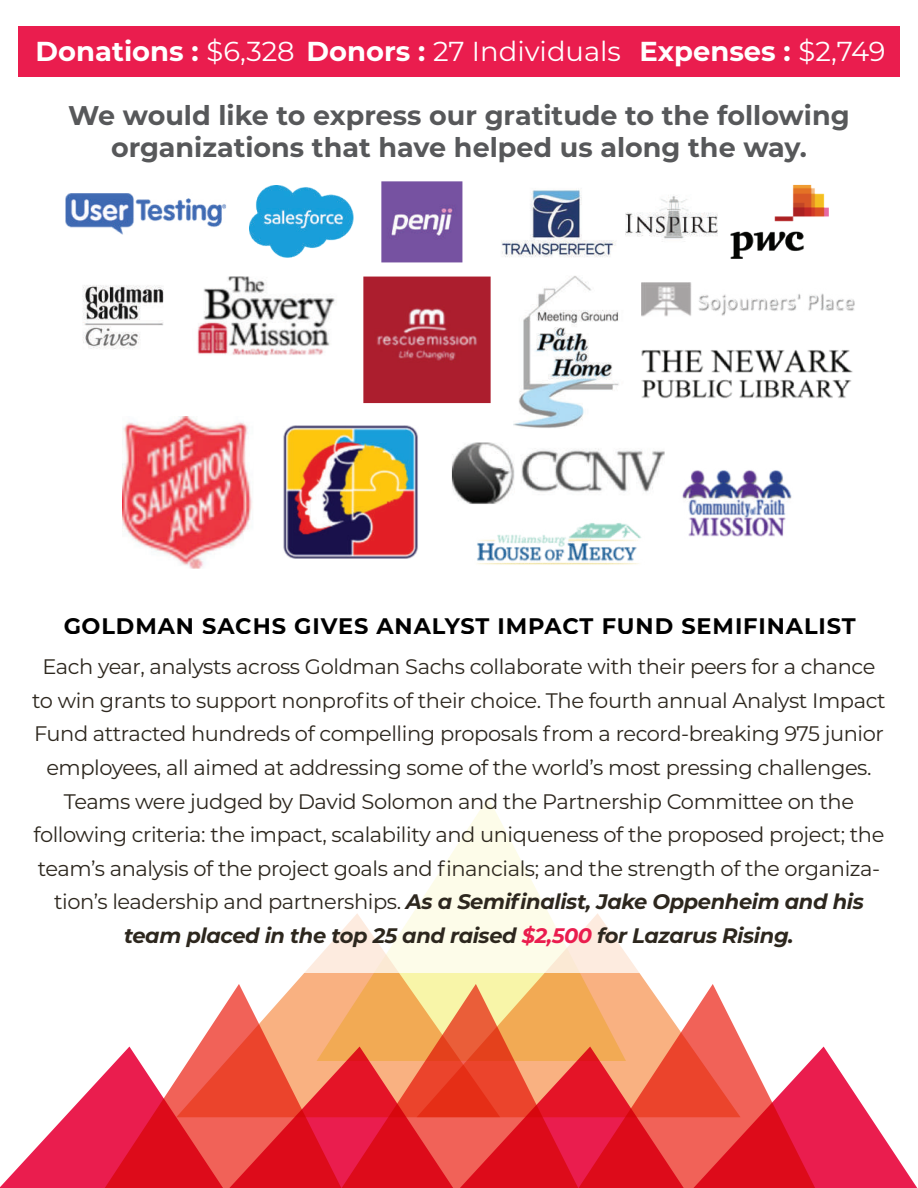
<style>
.page{position:relative;width:918px;height:1188px;background:#fff}
.page>*{position:absolute;margin:0;border:0;box-sizing:border-box;transform-origin:0 0}
.t1{font:700 27.45px "Montserrat";color:#fff}
.t2{font:700 27px/32.4px "Montserrat";color:#57585a;text-align:center}
.t3{font:700 22.5px "Montserrat";letter-spacing:.04em;color:#000}
.t4{font:21px/33.6px "Montserrat";letter-spacing:-.02em;color:#2d271e;text-align:center}
.s1{font-weight:400}
.s2{font-weight:700;font-style:italic}
.s3{font-weight:700;font-style:italic;color:#ea1d4e}
</style>
<div class="page">
<svg style="left:294px;top:973px;width:123px;height:74px"></svg>
<svg style="left:417px;top:973px;width:230px;height:74px;background:#f7d48d"></svg>
<svg style="left:129px;top:984px;width:212px;height:204px"></svg>
<svg style="left:342px;top:984px;width:236px;height:204px;background:#f1a65f"></svg>
<svg style="left:579px;top:984px;width:166px;height:204px"></svg>
<svg style="left:0;top:1047px;width:223px;height:141px"></svg>
<svg style="left:229px;top:1047px;width:224px;height:141px;background:#e83e39"></svg>
<svg style="left:460px;top:1047px;width:224px;height:141px;background:#e83d38"></svg>
<svg style="left:693px;top:1047px;width:224px;height:141px"></svg>
<div style="left:18px;top:26px;width:882px;height:51px;background:#ea1d4e"></div>
<img style="left:65px;top:194px;width:162px;height:40px">
<img style="left:250px;top:186px;width:103px;height:72px">
<img style="left:381px;top:182px;width:81px;height:80px">
<img style="left:501px;top:190px;width:115px;height:67px">
<img style="left:731px;top:184px;width:98px;height:75px">
<img style="left:82px;top:285px;width:82px;height:64px">
<img style="left:363px;top:277px;width:127px;height:127px">
<img style="left:514px;top:276px;width:105px;height:152px">
<img style="left:641px;top:282px;width:214px;height:34px">
<img style="left:641px;top:350px;width:212px;height:49px">
<img style="left:197px;top:277px;width:138px;height:78px">
<img style="left:122px;top:416px;width:130px;height:153px">
<img style="left:283px;top:426px;width:135px;height:133px">
<img style="left:451px;top:443px;width:214px;height:61px">
<img style="left:477px;top:523px;width:165px;height:42px">
<img style="left:682px;top:470px;width:110px;height:67px">
<img style="left:626px;top:196px;width:92px;height:46px">
<h1 class="t1" style="left:36px;top:32px;width:851px">Donations : <span class="s1">$6,328</span> Donors : <span class="s1">27 Individuals</span> Expenses : <span class="s1">$2,749</span></h1>
<p class="t2" style="left:68px;top:98px;width:783px">We would like to express our gratitude to the following organizations that have helped us along the way.</p>
<p class="t3" style="left:63px;top:609px;width:794px">GOLDMAN SACHS GIVES ANALYST IMPACT FUND SEMIFINALIST</p>
<p class="t4" style="left:32px;top:649px;width:855px">Each year, analysts across Goldman Sachs collaborate with their peers for a chance to win grants to support nonprofits of their choice. The fourth annual Analyst Impact Fund attracted hundreds of compelling proposals from a record-breaking 975 junior employees, all aimed at addressing some of the world’s most pressing challenges.<br>Teams were judged by David Solomon and the Partnership Committee on the following criteria: the impact, scalability and uniqueness of the proposed project; the team’s analysis of the project goals and financials; and the strength of the organiza&shy;tion’s leadership and partnerships. <span class="s2">As a Semifinalist, Jake Oppenheim and his team placed in the top 25 and raised</span> <span class="s3">$2,500</span> <span class="s2">for Lazarus Rising.</span></p>
</div>
